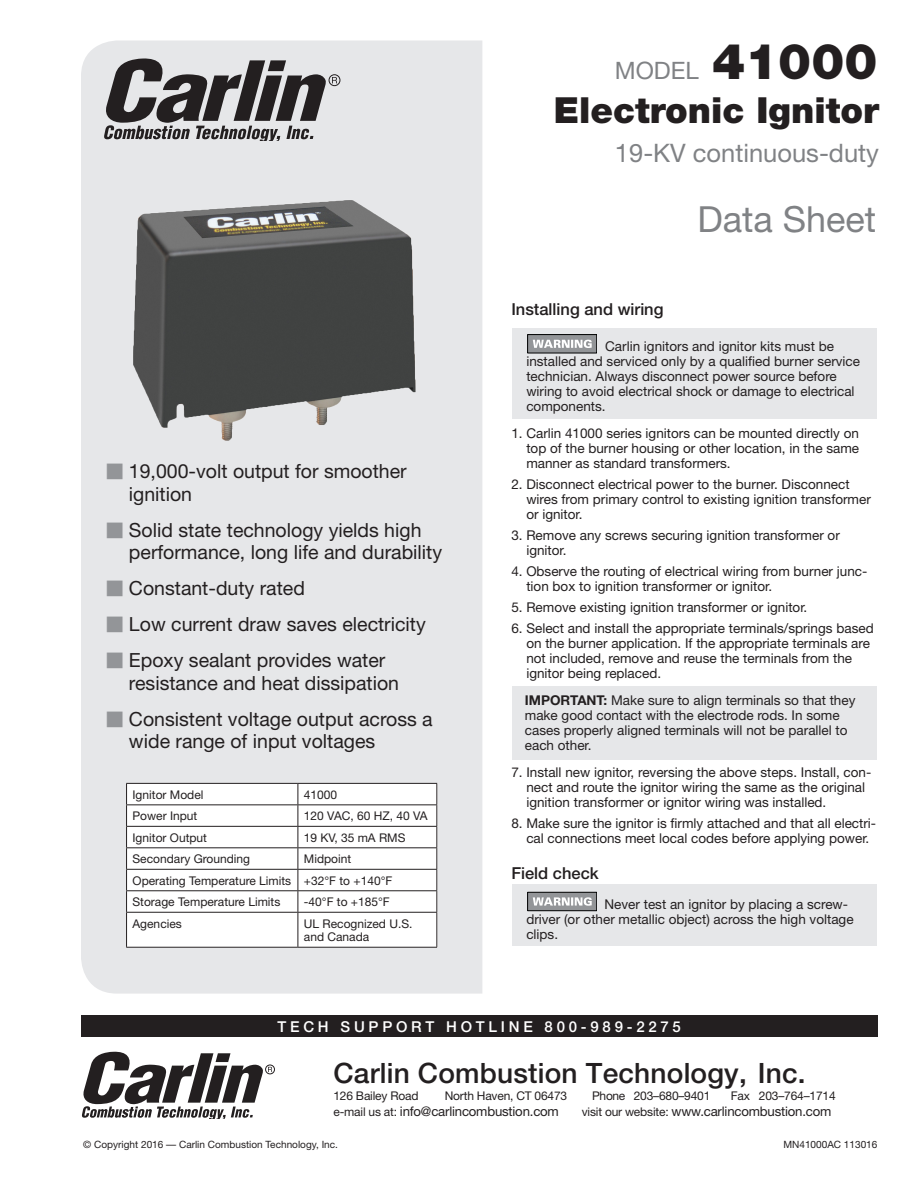
<style>
.page{position:relative;width:918px;height:1188px;background:#fff}
.page>*{position:absolute;margin:0;border:0;box-sizing:border-box;transform-origin:0 0}
.t1{font:900 36px "Helvetica Neue";color:#231f20}
.t2{font:36px "Helvetica Neue";color:#808285}
.Indent1-8_5{font:500 28.05px "Helvetica Neue";letter-spacing:.005em;color:#231f20}
.t3{font:25.5px "Helvetica Neue";color:#808285}
.t4{font:24px "Helvetica Neue";color:#808285}
.t5{font:19.5px/22.5px "Helvetica Neue";color:#231f20}
.t6{font:500 16.5px "Helvetica Neue";color:#231f20}
.t7{font:500 15px "Helvetica Neue";letter-spacing:.25em;color:#fff}
.t8{font:13.5px/15px "Helvetica Neue";color:#231f20}
.t9{font:13.2px "Helvetica Neue";letter-spacing:-.015em;color:#231f20}
.t10{font:12px/13.5px "Helvetica Neue";color:#231f20}
.t11{font:10.05px "Helvetica Neue";color:#231f20}
.s1{font-family:"Universal Newswith Comm Pi";color:#939598}
.s2{font-weight:900;font-size:49.5px;color:#231f20}
.s3{font-style:inherit}
.s4{font-weight:700}
.s5{font-size:12px}
</style>
<div class="page">
<div style="left:81px;top:40px;width:401px;height:954px;background:#e6e7e9"></div>
<svg style="left:104px;top:58px;width:233px;height:82px;background:#89888a"></svg>
<div style="left:329px;top:74px;width:11px;height:12px;border:1px solid #231f20;border-radius:50%"></div>
<div style="left:512px;top:329px;width:365px;height:90px;background:#e6e7e9"></div>
<div style="left:512px;top:686px;width:365px;height:74px;background:#e6e7e9"></div>
<div style="left:512px;top:885px;width:365px;height:61px;background:#e6e7e9"></div>
<div style="left:528px;top:335px;width:69px;height:18px;background:#939598"></div>
<svg style="left:533px;top:340px;width:59px;height:8px"></svg>
<div style="left:528px;top:892px;width:69px;height:19px;background:#939598"></div>
<div style="left:528px;top:892px;width:69px;height:19px;border:1px solid #010202"></div>
<svg style="left:533px;top:897px;width:59px;height:9px"></svg>
<img style="left:112px;top:175px;width:337px;height:294px">
<div style="left:126px;top:783px;width:311px;height:165px;background:#fff"></div>
<hr style="left:126px;top:783px;width:172px;height:1px;background:#231f20">
<hr style="left:298px;top:783px;width:139px;height:1px;background:#231f20">
<hr style="left:126px;top:804px;width:172px;height:1px;background:#231f20">
<hr style="left:298px;top:804px;width:139px;height:1px;background:#231f20">
<hr style="left:126px;top:826px;width:172px;height:1px;background:#231f20">
<hr style="left:298px;top:826px;width:139px;height:1px;background:#231f20">
<hr style="left:126px;top:847px;width:172px;height:1px;background:#231f20">
<hr style="left:298px;top:847px;width:139px;height:1px;background:#231f20">
<hr style="left:126px;top:869px;width:172px;height:1px;background:#231f20">
<hr style="left:298px;top:869px;width:139px;height:1px;background:#231f20">
<hr style="left:126px;top:890px;width:172px;height:1px;background:#231f20">
<svg style="left:126px;top:784px;width:1px;height:128px"></svg>
<hr style="left:298px;top:890px;width:139px;height:1px;background:#231f20">
<svg style="left:298px;top:784px;width:1px;height:128px"></svg>
<svg style="left:436px;top:784px;width:1px;height:128px"></svg>
<hr style="left:126px;top:912px;width:172px;height:1px;background:#231f20">
<hr style="left:126px;top:913px;width:1px;height:34px;background:#231f20">
<hr style="left:298px;top:912px;width:139px;height:1px;background:#231f20">
<hr style="left:298px;top:913px;width:1px;height:34px;background:#231f20">
<hr style="left:436px;top:913px;width:1px;height:34px;background:#231f20">
<hr style="left:126px;top:947px;width:172px;height:1px;background:#231f20">
<hr style="left:298px;top:947px;width:139px;height:1px;background:#231f20">
<div style="left:81px;top:1015px;width:797px;height:22px;background:#231f20"></div>
<svg style="left:82px;top:1052px;width:190px;height:66px"></svg>
<div style="left:265px;top:1065px;width:10px;height:9px;border:1px solid #231f20;border-radius:50%"></div>
<p class="t5" style="left:129px;top:460px;width:279px;text-indent:-23px"><span class="s1">M</span> 19,000-volt output for smoother ignition</p>
<p class="t5" style="left:129px;top:518px;width:315px;text-indent:-23px"><span class="s1">M</span> Solid state technology yields high performance, long life and durability</p>
<p class="t5" style="left:106px;top:577px;width:200px"><span class="s1">M</span> Constant-duty rated</p>
<p class="t5" style="left:106px;top:613px;width:321px"><span class="s1">M</span> Low current draw saves electricity</p>
<p class="t5" style="left:129px;top:649px;width:272px;text-indent:-23px"><span class="s1">M</span> Epoxy sealant provides water resistance and heat dissipation</p>
<p class="t5" style="left:129px;top:707px;width:305px;text-indent:-23px"><span class="s1">M</span> Consistent voltage output across a wide range of input voltages</p>
<p class="t10" style="left:133px;top:788px;width:72px">Ignitor Model</p>
<p class="t10" style="left:304px;top:788px;width:35px">41000</p>
<p class="t10" style="left:133px;top:809px;width:66px">Power Input</p>
<p class="t10" style="left:304px;top:809px;width:125px">120 VAC, 60 HZ, 40 VA</p>
<p class="t10" style="left:133px;top:831px;width:76px">Ignitor Output</p>
<p class="t10" style="left:304px;top:831px;width:103px">19 KV, 35 mA RMS</p>
<p class="t10" style="left:133px;top:852px;width:119px">Secondary Grounding</p>
<p class="t10" style="left:304px;top:852px;width:49px">Midpoint</p>
<p class="t10" style="left:133px;top:874px;width:160px">Operating Temperature Limits</p>
<p class="t10" style="left:304px;top:874px;width:90px">+32°F to +140°F</p>
<p class="t10" style="left:133px;top:895px;width:149px">Storage Temperature Limits</p>
<p class="t10" style="left:304px;top:895px;width:87px">-40°F to +185°F</p>
<p class="t10" style="left:133px;top:917px;width:51px">Agencies</p>
<p class="t10" style="left:304px;top:917px;width:110px">UL Recognized U.S. and Canada</p>
<p class="t4" style="left:615px;top:56px;width:264px">MODEL <span class="s2">41000</span></p>
<p class="t1" style="left:554px;top:89px;width:327px">Electronic Ignitor</p>
<p class="t3" style="left:615px;top:138px;width:266px">19-<span class="s3">KV</span> continuous-duty</p>
<p class="t2" style="left:697px;top:198px;width:180px">Data Sheet</p>
<p class="t6" style="left:511px;top:300px;width:154px">Installing and wiring</p>
<p class="t8" style="left:526px;top:339px;width:335px;text-indent:79px">Carlin ignitors and ignitor kits must be installed and serviced only by a qualified burner service technician. Always disconnect power source before wiring to avoid electrical shock or damage to electrical components.</p>
<p class="t8" style="left:526px;top:426px;width:334px;text-align:justify;text-indent:-15px">1. Carlin 41000 series ignitors can be mounted directly on top of the burner housing or other location, in the same manner as standard transformers.</p>
<p class="t8" style="left:526px;top:477px;width:346px;text-indent:-15px">2. Disconnect electrical power to the burner. Disconnect wires from primary control to existing ignition transformer or ignitor.</p>
<p class="t8" style="left:526px;top:528px;width:315px;text-indent:-15px">3. Remove any screws securing ignition transformer or ignitor.</p>
<p class="t8" style="left:526px;top:564px;width:343px;text-indent:-15px">4. Observe the routing of electrical wiring from burner junc&shy;tion box to ignition transformer or ignitor.</p>
<p class="t8" style="left:511px;top:600px;width:298px">5. Remove existing ignition transformer or ignitor.</p>
<p class="t8" style="left:526px;top:621px;width:349px;text-indent:-15px">6. Select and install the appropriate terminals/springs based on the burner application. If the appropriate terminals are not included, remove and reuse the terminals from the ignitor being replaced.</p>
<p class="t8" style="left:525px;top:693px;width:332px"><span class="s4">IMPORTANT:</span> Make sure to align terminals so that they make good contact with the electrode rods. In some cases properly aligned terminals will not be parallel to each other.</p>
<p class="t8" style="left:526px;top:765px;width:347px;text-indent:-15px">7. Install new ignitor, reversing the above steps. Install, con&shy;nect and route the ignitor wiring the same as the original ignition transformer or ignitor wiring was installed.</p>
<p class="t8" style="left:526px;top:816px;width:351px;text-indent:-15px">8. Make sure the ignitor is firmly attached and that all electri&shy;cal connections meet local codes before applying power.</p>
<p class="t6" style="left:511px;top:863px;width:89px">Field check</p>
<p class="t8" style="left:526px;top:896px;width:329px;text-indent:78px">Never test an ignitor by placing a screw&shy;driver (or other metallic object) across the high voltage clips.</p>
<p class="t7" style="left:278px;top:1018px;width:405px">TECH SUPPORT HOTLINE 800-989-2275</p>
<p class="Indent1-8_5" style="left:333px;top:1057px;width:474px">Carlin Combustion Technology, Inc.</p>
<p class="t10" style="left:333px;top:1089px;width:87px">126 Bailey Road</p>
<p class="t10" style="left:445px;top:1089px;width:124px">North Haven, CT 06473</p>
<p class="t10" style="left:592px;top:1089px;width:120px">Phone 203–680–9401</p>
<p class="t10" style="left:731px;top:1089px;width:106px">Fax 203–764–1714</p>
<p class="t9" style="left:333px;top:1104px;width:227px"><span class="s5">e-mail us at:</span> info@carlincombustion.com</p>
<p class="t9" style="left:582px;top:1104px;width:251px"><span class="s5">visit our website:</span> www.carlincombustion.com</p>
<p class="t11" style="left:83px;top:1138px;width:256px">© Copyright 2016 — Carlin Combustion Technology, Inc.</p>
<p class="t11" style="left:783px;top:1138px;width:96px">MN41000AC 113016</p>
</div>
